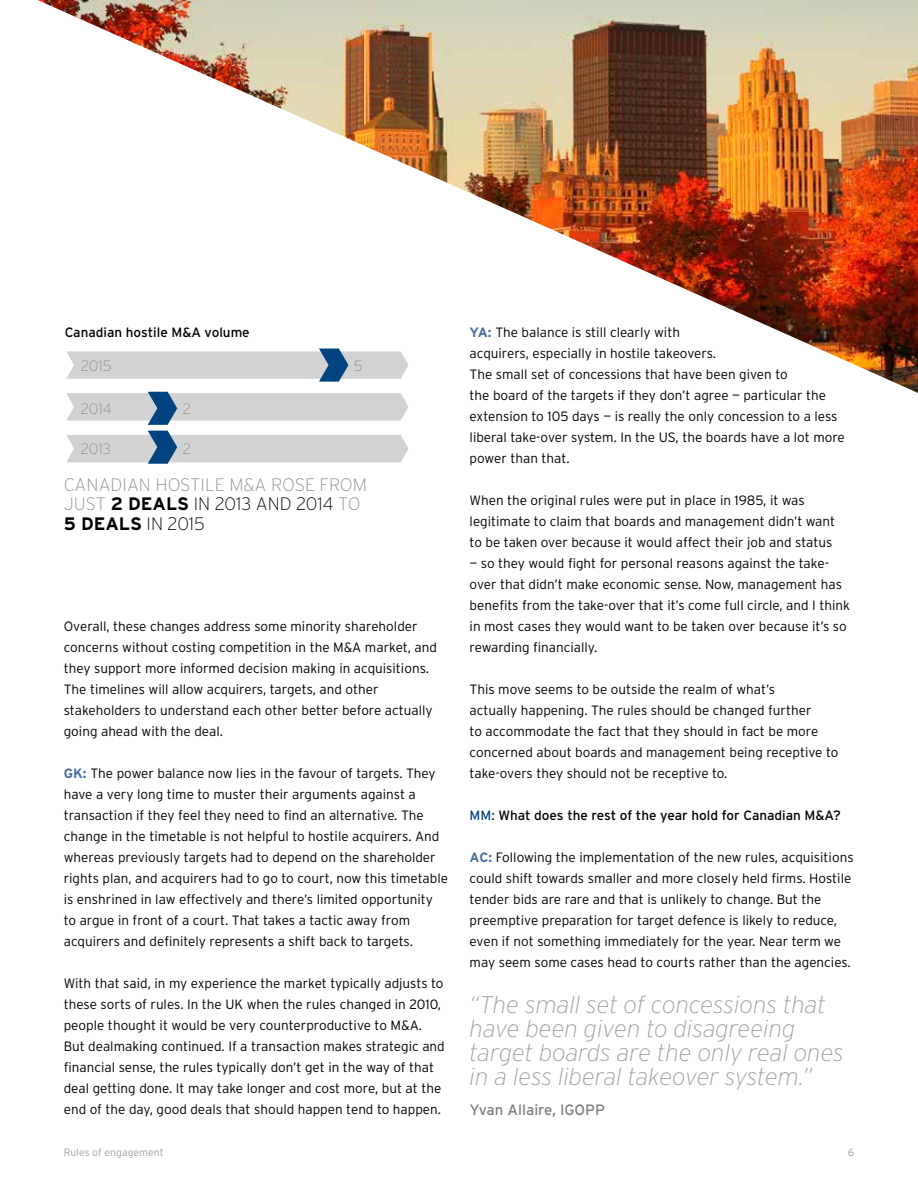
<style>
.page{position:relative;width:918px;height:1188px;background:#fff}
.page>*{position:absolute;margin:0;border:0;box-sizing:border-box;transform-origin:0 0}
.t1{font:italic 200 24px/24px "Interstate";color:#a1a1a1}
.t2{font:200 18px/19.5px "Interstate";color:#909090}
.t3{font:15px "Interstate";color:#7e7e7d}
.t4{font:200 15px "Interstate";color:#909090}
.t5{font:300 13.5px/21px "Interstate";color:#000}
.t6{font:13.5px "Interstate";color:#000}
.t7{font:300 10.5px "Interstate";color:#a1a1a1}
.s1{font-weight:700;color:#000}
.s2{color:#000}
.s3{font-weight:700;color:#4c6ea3}
.s4{color:#004380}
</style>
<div class="page">
<img style="left:38px;top:0;width:880px;height:393px">
<svg style="left:66px;top:392px;width:343px;height:33px"></svg>
<svg style="left:66px;top:349px;width:343px;height:33px"></svg>
<svg style="left:66px;top:431px;width:343px;height:33px"></svg>
<p class="t6" style="left:65px;top:324px;width:187px">Canadian hostile M&amp;A volume</p>
<p class="t4" style="left:81px;top:357px;width:33px">2015</p>
<p class="t4" style="left:81px;top:399px;width:33px">2014</p>
<p class="t4" style="left:81px;top:440px;width:32px">2013</p>
<p class="t4" style="left:183px;top:399px;width:10px">2</p>
<p class="t4" style="left:183px;top:440px;width:10px">2</p>
<p class="t4" style="left:354px;top:357px;width:10px">5</p>
<h2 class="t2" style="left:64px;top:474px;width:305px">CANADIAN HOSTILE M&amp;A ROSE FROM<br>JUST <span class="s1">2 DEALS</span> <span class="s2">IN 2013 AND 2014</span> TO<br><span class="s1">5 DEALS</span> <span class="s2">IN 2015</span></h2>
<p class="t5" style="left:64px;top:615px;width:375px">Overall, these changes address some minority shareholder concerns without costing competition in the M&amp;A market, and they support more informed decision making in acquisitions.<br>The timelines will allow acquirers, targets, and other stakeholders to understand each other better before actually going ahead with the deal.</p>
<p class="t5" style="left:64px;top:762px;width:386px"><span class="s3">GK:</span> The power balance now lies in the favour of targets. They have a very long time to muster their arguments against a transaction if they feel they need to find an alternative. The change in the timetable is not helpful to hostile acquirers. And whereas previously targets had to depend on the shareholder rights plan, and acquirers had to go to court, now this timetable is enshrined in law effectively and there’s limited opportunity to argue in front of a court. That takes a tactic away from acquirers and definitely represents a shift back to targets.</p>
<p class="t5" style="left:64px;top:972px;width:383px">With that said, in my experience the market typically adjusts to these sorts of rules. In the UK when the rules changed in 2010, people thought it would be very counterproductive to M&amp;A.<br>But dealmaking continued. If a transaction makes strategic and financial sense, the rules typically don’t get in the way of that deal getting done. It may take longer and cost more, but at the end of the day, good deals that should happen tend to happen.</p>
<p class="t5" style="left:470px;top:321px;width:377px"><span class="s3">YA:</span> The balance is still clearly with<br>acquirers, especially in hostile takeovers.<br>The small set of concessions that have been given to<br>the board of the targets if they don’t agree — particular the extension to 105 days — is really the only concession to a less liberal take-over system. In the US, the boards have a lot more power than that.</p>
<p class="t5" style="left:470px;top:489px;width:367px">When the original rules were put in place in 1985, it was legitimate to claim that boards and management didn’t want to be taken over because it would affect their job and status</p>
<p class="t5" style="left:470px;top:552px;width:382px">— so they would fight for personal reasons against the take&shy;over that didn’t make economic sense. Now, management has benefits from the take-over that it’s come full circle, and I think in most cases they would want to be taken over because it’s so rewarding financially.</p>
<p class="t5" style="left:470px;top:678px;width:370px">This move seems to be outside the realm of what’s<br>actually happening. The rules should be changed further<br>to accommodate the fact that they should in fact be more concerned about boards and management being receptive to take-overs they should not be receptive to.</p>
<p class="t6" style="left:470px;top:807px;width:373px"><span class="s4">MM:</span> What does the rest of the year hold for Canadian M&amp;A?</p>
<p class="t5" style="left:470px;top:846px;width:386px"><span class="s3">AC:</span> Following the implementation of the new rules, acquisitions could shift towards smaller and more closely held firms. Hostile tender bids are rare and that is unlikely to change. But the preemptive preparation for target defence is likely to reduce, even if not something immediately for the year. Near term we may seem some cases head to courts rather than the agencies.</p>
<h1 class="t1" style="left:470px;top:992px;width:376px">“The small set of concessions that have been given to disagreeing target boards are the only real ones in a less liberal takeover system.”</h1>
<p class="t3" style="left:470px;top:1100px;width:137px">Yvan Allaire, IGOPP</p>
<p class="t7" style="left:64px;top:1145px;width:101px">Rules of engagement</p>
<p class="t7" style="left:848px;top:1145px;width:8px">6</p>
</div>
